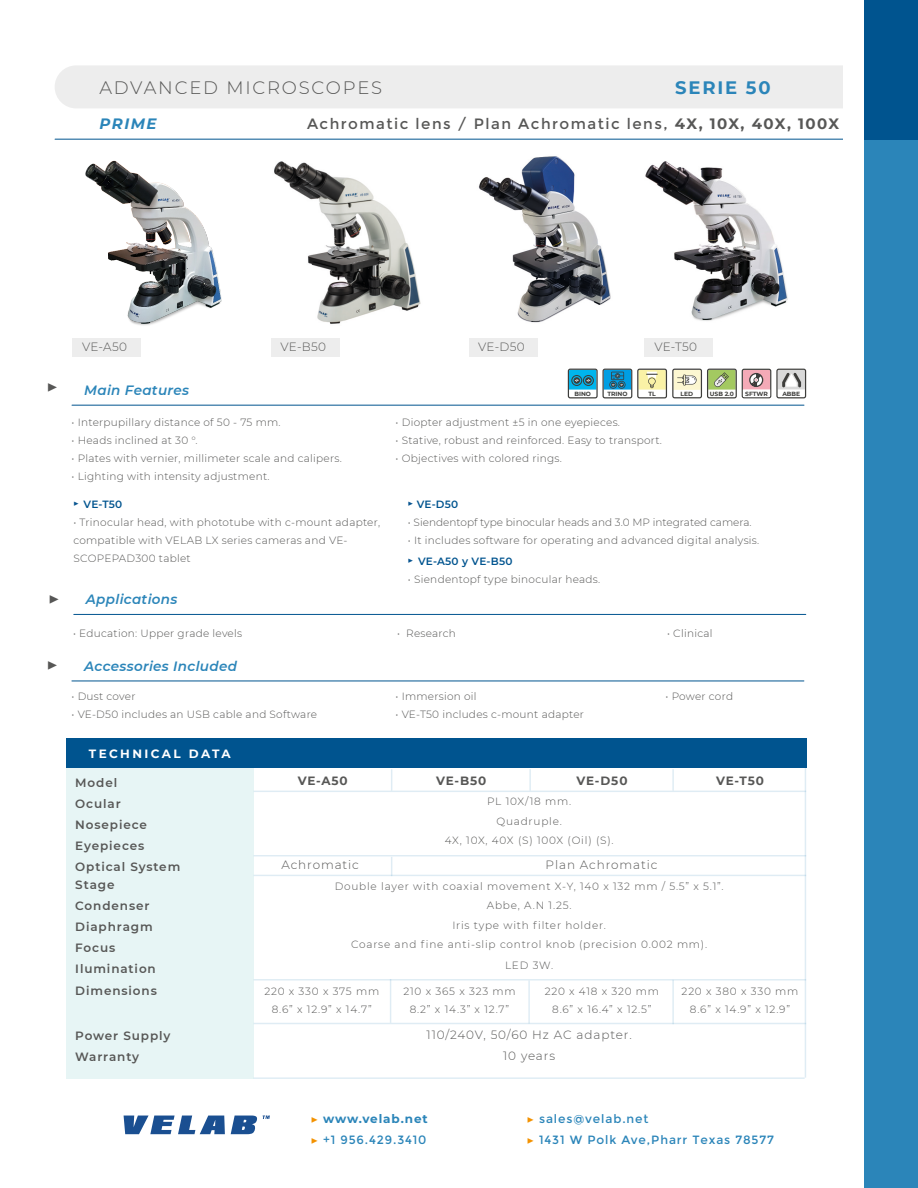
<style>
.page{position:relative;width:918px;height:1188px;background:#fff}
.page>*{position:absolute;margin:0;border:0;box-sizing:border-box;transform-origin:0 0}
.t1{font:300 18px "Montserrat";letter-spacing:.1em;color:#575756}
.t2{font:700 18px "Montserrat";letter-spacing:.1em;color:#2b85b9}
.t3{font:18px "Minion Pro";color:#575756}
.t4{font:15px "Montserrat";letter-spacing:.1em;color:#575756}
.t5{font:italic 700 15px "Montserrat";letter-spacing:.1em;color:#2b85b9}
.t6{font:italic 600 13.5px "Montserrat";letter-spacing:.025em;color:#2b85b9}
.t7{font:600 12px "Montserrat";letter-spacing:.075em;color:#575756}
.t8{font:300 12px "Montserrat";letter-spacing:.075em;color:#575756}
.t9{font:12px "Montserrat";letter-spacing:.075em;color:#2b85b9}
.t10{font:700 12px "Montserrat";letter-spacing:.075em;color:#575756}
.t11{font:700 12px "Montserrat";letter-spacing:.075em;color:#2b85b9}
.t12{font:700 12px "Montserrat";letter-spacing:.2em;color:#fff}
.t13{font:300 10.5px/18px "Montserrat";letter-spacing:.025em;color:#575756}
.t14{font:300 10.5px "Montserrat";letter-spacing:.075em;color:#575756}
.t15{font:300 10.5px "Montserrat";color:#575756}
.t16{font:600 10.5px "Montserrat";letter-spacing:.025em;color:#00548f}
.t17{font:300 10.5px "Montserrat";letter-spacing:.07em;color:#575756}
.t18{font:700 6px "Montserrat";color:#3d3d3b}
.s1{font-weight:700}
.s2{font-family:"Minion Pro";font-weight:400;font-size:9px;color:#095591}
.s3{font-family:"Minion Pro";font-weight:400;color:#f39200}
.s4{font-family:"Minion Pro";color:#f39200}
</style>
<div class="page">
<div style="left:55px;top:65px;width:808px;height:43px;background:#ededed;border-radius:22px"></div>
<hr style="left:55px;top:139px;width:810px;height:1px;background:#00548f">
<div style="left:864px;top:140px;width:54px;height:1048px;background:#2b85b9"></div>
<div style="left:864px;top:0;width:54px;height:140px;background:#00548f"></div>
<div style="left:844px;top:1px;width:20px;height:1186px;background:#fff"></div>
<svg style="left:124px;top:1116px;width:101px;height:18px"></svg>
<svg style="left:231px;top:1116px;width:26px;height:18px"></svg>
<svg style="left:263px;top:1116px;width:7px;height:3px"></svg>
<div style="left:66px;top:768px;width:187px;height:311px;background:#e7f5f5"></div>
<hr style="left:805px;top:768px;width:1px;height:310px;background:#2b85b9">
<hr style="left:254px;top:1077px;width:551px;height:2px;background:#2b85b9">
<hr style="left:72px;top:681px;width:732px;height:1px;background:#00548f">
<hr style="left:74px;top:614px;width:732px;height:1px;background:#00548f">
<hr style="left:72px;top:405px;width:732px;height:1px;background:#00548f">
<div style="left:66px;top:739px;width:740px;height:29px;background:#00548f"></div>
<svg style="left:391px;top:857px;width:1px;height:18px"></svg>
<hr style="left:390px;top:979px;width:1px;height:44px;background:#2b85b9">
<svg style="left:391px;top:769px;width:1px;height:22px"></svg>
<hr style="left:529px;top:769px;width:2px;height:22px;background:#2b85b9">
<hr style="left:528px;top:981px;width:2px;height:43px;background:#2b85b9">
<hr style="left:672px;top:769px;width:2px;height:22px;background:#2b85b9">
<hr style="left:672px;top:980px;width:2px;height:44px;background:#2b85b9">
<hr style="left:254px;top:855px;width:552px;height:1px;background:#2b85b9">
<hr style="left:254px;top:1023px;width:552px;height:1px;background:#2b85b9">
<hr style="left:254px;top:979px;width:552px;height:2px;background:#2b85b9">
<hr style="left:254px;top:875px;width:552px;height:1px;background:#2b85b9">
<hr style="left:254px;top:791px;width:552px;height:1px;background:#2b85b9">
<img style="left:85px;top:160px;width:137px;height:166px">
<img style="left:274px;top:161px;width:147px;height:163px">
<img style="left:479px;top:156px;width:132px;height:167px">
<img style="left:645px;top:161px;width:143px;height:160px">
<div style="left:72px;top:338px;width:69px;height:18px;background:#ededed"></div>
<div style="left:271px;top:338px;width:69px;height:18px;background:#ededed"></div>
<div style="left:469px;top:338px;width:69px;height:18px;background:#ededed"></div>
<div style="left:644px;top:338px;width:69px;height:18px;background:#ededed"></div>
<svg style="left:568px;top:369px;width:238px;height:29px"></svg>
<p class="t1" style="left:99px;top:76px;width:284px">ADVANCED MICROSCOPES</p>
<p class="t2" style="left:675px;top:75px;width:97px">SERIE 50</p>
<p class="t5" style="left:99px;top:113px;width:59px">PRIME</p>
<p class="t4" style="left:307px;top:115px;width:534px">Achromatic lens / Plan Achromatic lens, <span class="s1">4X, 10X, 40X, 100X</span></p>
<p class="t8" style="left:82px;top:338px;width:46px">VE-A50</p>
<p class="t8" style="left:281px;top:338px;width:47px">VE-B50</p>
<p class="t8" style="left:478px;top:338px;width:48px">VE-D50</p>
<p class="t8" style="left:654px;top:338px;width:44px">VE-T50</p>
<p class="t3" style="left:47px;top:374px;width:12px">▶</p>
<p class="t6" style="left:84px;top:381px;width:106px">Main Features</p>
<p class="t18" style="left:574px;top:389px;width:18px">BINO</p>
<p class="t18" style="left:607px;top:389px;width:22px">TRINO</p>
<p class="t18" style="left:648px;top:389px;width:9px">TL</p>
<p class="t18" style="left:681px;top:389px;width:14px">LED</p>
<p class="t18" style="left:710px;top:389px;width:26px">USB 2.0</p>
<p class="t18" style="left:745px;top:389px;width:24px">SFTWR</p>
<p class="t18" style="left:782px;top:389px;width:19px">ABBE</p>
<p class="t13" style="left:72px;top:413px;width:211px">• Interpupillary distance of 50 - 75 mm.</p>
<p class="t13" style="left:396px;top:413px;width:226px">• Diopter adjustment ±5 in one eyepieces.</p>
<p class="t13" style="left:72px;top:431px;width:128px">• Heads inclined at 30 °.</p>
<p class="t13" style="left:396px;top:431px;width:268px">• Stative, robust and reinforced. Easy to transport.</p>
<p class="t13" style="left:72px;top:449px;width:272px">• Plates with vernier, millimeter scale and calipers.</p>
<p class="t13" style="left:396px;top:449px;width:168px">• Objectives with colored rings.</p>
<p class="t13" style="left:72px;top:467px;width:200px">• Lighting with intensity adjustment.</p>
<p class="t16" style="left:73px;top:497px;width:50px"><span class="s2">▶</span> VE-T50</p>
<p class="t13" style="left:73px;top:513px;width:308px">• Trinocular head, with phototube with c-mount adapter, compatible with VELAB LX series cameras and VE-<br>SCOPEPAD300 tablet</p>
<p class="t16" style="left:408px;top:497px;width:52px"><span class="s2">▶</span> VE-D50</p>
<p class="t15" style="left:408px;top:515px;width:345px">• Siendentopf type binocular heads and 3.0 MP integrated camera.</p>
<p class="t13" style="left:408px;top:531px;width:353px">• It includes software for operating and advanced digital analysis.</p>
<p class="t16" style="left:408px;top:554px;width:106px"><span class="s2">▶</span> VE-A50 y VE-B50</p>
<p class="t13" style="left:408px;top:570px;width:194px">• Siendentopf type binocular heads.</p>
<p class="t3" style="left:48px;top:586px;width:12px">▶</p>
<p class="t6" style="left:86px;top:590px;width:93px">Applications</p>
<p class="t13" style="left:73px;top:624px;width:171px">• Education: Upper grade levels</p>
<p class="t13" style="left:397px;top:624px;width:60px">• Research</p>
<p class="t13" style="left:667px;top:624px;width:47px">• Clinical</p>
<p class="t3" style="left:47px;top:652px;width:12px">▶</p>
<p class="t6" style="left:84px;top:656px;width:154px">Accessories Included</p>
<p class="t13" style="left:72px;top:687px;width:65px">• Dust cover</p>
<p class="t13" style="left:396px;top:687px;width:83px">• Immersion oil</p>
<p class="t13" style="left:666px;top:687px;width:69px">• Power cord</p>
<p class="t13" style="left:72px;top:705px;width:247px">• VE-D50 includes an USB cable and Software</p>
<p class="t13" style="left:396px;top:705px;width:190px">• VE-T50 includes c-mount adapter</p>
<p class="t12" style="left:89px;top:745px;width:143px">TECHNICAL DATA</p>
<p class="t7" style="left:75px;top:774px;width:43px">Model</p>
<p class="t7" style="left:75px;top:795px;width:47px">Ocular</p>
<p class="t7" style="left:75px;top:816px;width:73px">Nosepiece</p>
<p class="t7" style="left:75px;top:837px;width:71px">Eyepieces</p>
<p class="t7" style="left:75px;top:858px;width:107px">Optical System</p>
<p class="t7" style="left:75px;top:876px;width:41px">Stage</p>
<p class="t7" style="left:75px;top:897px;width:76px">Condenser</p>
<p class="t7" style="left:75px;top:918px;width:79px">Diaphragm</p>
<p class="t7" style="left:75px;top:939px;width:42px">Focus</p>
<p class="t7" style="left:75px;top:960px;width:82px">Ilumination</p>
<p class="t7" style="left:75px;top:982px;width:83px">Dimensions</p>
<p class="t7" style="left:75px;top:1027px;width:97px">Power Supply</p>
<p class="t7" style="left:75px;top:1048px;width:65px">Warranty</p>
<p class="t10" style="left:298px;top:772px;width:51px">VE-A50</p>
<p class="t10" style="left:436px;top:772px;width:52px">VE-B50</p>
<p class="t10" style="left:577px;top:772px;width:52px">VE-D50</p>
<p class="t10" style="left:716px;top:772px;width:49px">VE-T50</p>
<p class="t13" style="left:487px;top:792px;width:86px">PL 10X/18 mm.</p>
<p class="t14" style="left:496px;top:814px;width:67px">Quadruple.</p>
<p class="t14" style="left:445px;top:834px;width:170px">4X, 10X, 40X (S) 100X (Oil) (S).</p>
<p class="t14" style="left:335px;top:879px;width:390px">Double layer with coaxial movement X-Y, 140 x 132 mm / 5.5” x 5.1”.</p>
<p class="t13" style="left:487px;top:896px;width:86px">Abbe, A.N 1.25.</p>
<p class="t14" style="left:452px;top:918px;width:155px">Iris type with filter holder.</p>
<p class="t14" style="left:351px;top:938px;width:358px">Coarse and fine anti-slip control knob (precision 0.002 mm).</p>
<p class="t13" style="left:505px;top:956px;width:50px">LED 3W.</p>
<p class="t8" style="left:281px;top:856px;width:79px">Achromatic</p>
<p class="t8" style="left:546px;top:856px;width:113px">Plan Achromatic</p>
<p class="t17" style="left:264px;top:984px;width:116px">220 x 330 x 375 mm</p>
<p class="t13" style="left:272px;top:1000px;width:102px">8.6” x 12.9” x 14.7”</p>
<p class="t14" style="left:403px;top:984px;width:114px">210 x 365 x 323 mm</p>
<p class="t13" style="left:410px;top:1000px;width:101px">8.2” x 14.3” x 12.7”</p>
<p class="t17" style="left:545px;top:984px;width:116px">220 x 418 x 320 mm</p>
<p class="t13" style="left:552px;top:1000px;width:101px">8.6” x 16.4” x 12.5”</p>
<p class="t8" style="left:427px;top:1027px;width:207px">110/240V, 50/60 Hz AC adapter.</p>
<p class="t8" style="left:503px;top:1048px;width:54px">10 years</p>
<p class="t14" style="left:682px;top:984px;width:118px">220 x 380 x 330 mm</p>
<p class="t13" style="left:690px;top:1000px;width:102px">8.6” x 14.9” x 12.9”</p>
<p class="t11" style="left:311px;top:1110px;width:119px"><span class="s3">▶</span> www.velab.net</p>
<p class="t9" style="left:527px;top:1111px;width:123px"><span class="s4">▶</span> sales@velab.net</p>
<p class="t9" style="left:311px;top:1132px;width:117px"><span class="s4">▶</span> +1 956.429.3410</p>
<p class="t9" style="left:527px;top:1132px;width:249px"><span class="s4">▶</span> 1431 W Polk Ave,Pharr Texas 78577</p>
</div>
